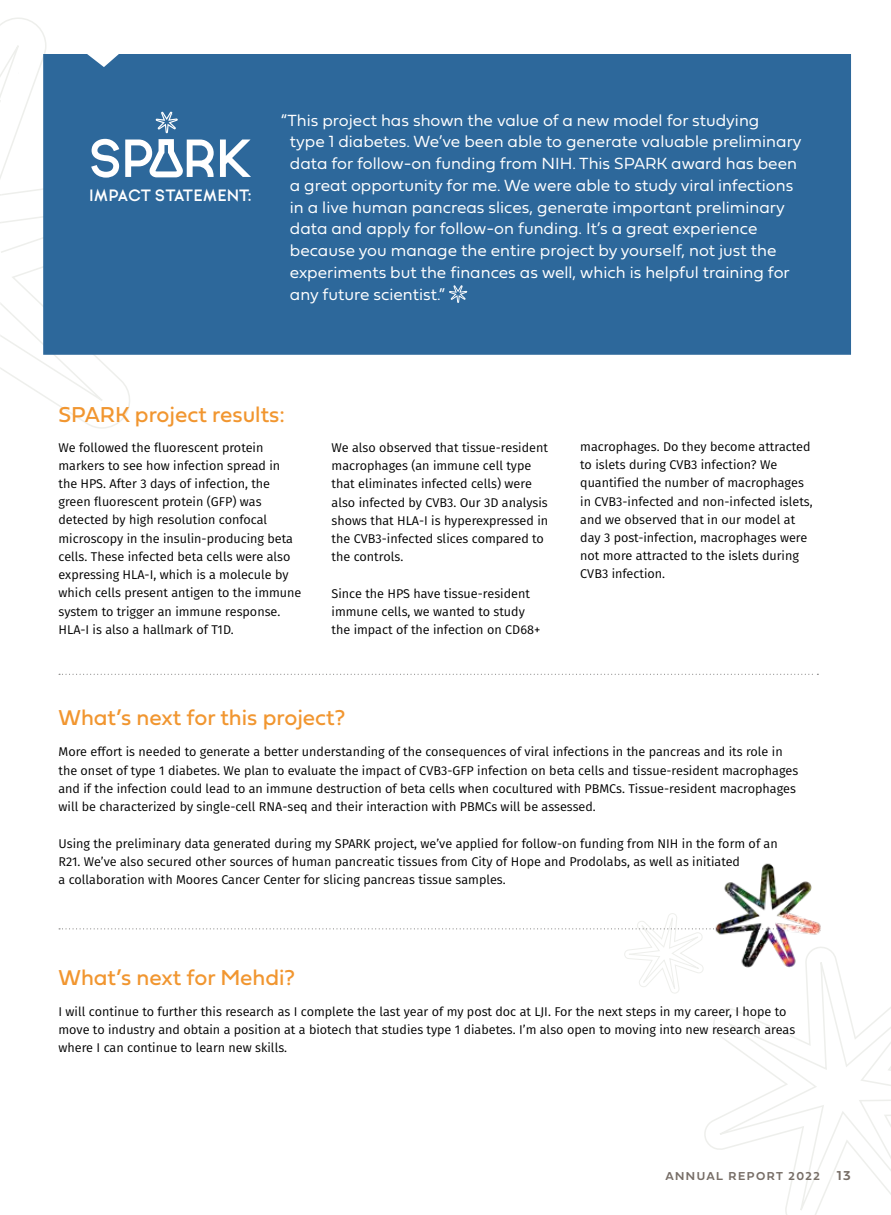
<style>
.page{position:relative;width:891px;height:1215px;background:#fff}
.page>*{position:absolute;margin:0;border:0;box-sizing:border-box;transform-origin:0 0}
.t1{font:22.5px "Fieldwork Geo Regular";color:#f19630}
.t2{font:16.8px/21.8px "Fieldwork Geo Light";color:#fff}
.t3{font:700 15.6px "Ginora Sans";letter-spacing:.03em;color:#fff}
.t4{font:700 13.5px "Fieldwork Hum Demi";color:#776e67}
.t5{font:12.6px/18.1px "Fira Sans";color:#000}
.t6{font:700 12px "Fieldwork Hum Demi";letter-spacing:.12em;color:#776e67}
</style>
<div class="page">
<svg style="left:704px;top:948px;width:187px;height:267px"></svg>
<svg style="left:59px;top:674px;width:759px;height:1px"></svg>
<svg style="left:59px;top:913px;width:746px;height:84px"></svg>
<img style="left:691px;top:863px;width:135px;height:106px">
<div style="left:214px;top:54px;width:637px;height:301px;background:#2d689b"></div>
<svg style="left:220px;top:140px;width:31px;height:37px"></svg>
<svg style="left:0;top:18px;width:214px;height:411px"></svg>
<svg style="left:449px;top:285px;width:18px;height:18px"></svg>
<p class="t3" style="left:89px;top:187px;width:164px">IMPACT STATEMENT:</p>
<p class="t2" style="left:290px;top:108px;width:513px;text-indent:-9px">“This project has shown the value of a new model for studying<br>type 1 diabetes. We’ve been able to generate valuable preliminary data for follow-on funding from NIH. This SPARK award has been a great opportunity for me. We were able to study viral infections in a live human pancreas slices, generate important preliminary data and apply for follow-on funding. It’s a great experience because you manage the entire project by yourself, not just the experiments but the finances as well, which is helpful training for any future scientist.”</p>
<h1 class="t1" style="left:58px;top:397px;width:228px">SPARK project results:</h1>
<p class="t5" style="left:58px;top:438px;width:244px">We followed the fluorescent protein markers to see how infection spread in the HPS. After 3 days of infection, the green fluorescent protein (GFP) was detected by high resolution confocal microscopy in the insulin-producing beta cells. These infected beta cells were also expressing HLA-I, which is a molecule by which cells present antigen to the immune system to trigger an immune response.<br>HLA-I is also a hallmark of T1D.</p>
<p class="t5" style="left:332px;top:438px;width:218px">We also observed that tissue-resident macrophages (an immune cell type that eliminates infected cells) were also infected by CVB3. Our 3D analysis shows that HLA-I is hyperexpressed in the CVB3-infected slices compared to the controls.</p>
<p class="t5" style="left:332px;top:584px;width:210px">Since the HPS have tissue-resident immune cells, we wanted to study the impact of the infection on CD68+</p>
<p class="t5" style="left:580px;top:437px;width:234px">macrophages. Do they become attracted to islets during CVB3 infection? We quantified the number of macrophages in CVB3-infected and non-infected islets, and we observed that in our model at day 3 post-infection, macrophages were not more attracted to the islets during CVB3 infection.</p>
<h1 class="t1" style="left:58px;top:700px;width:288px">What’s next for this project?</h1>
<p class="t5" style="left:58px;top:743px;width:741px">More effort is needed to generate a better understanding of the consequences of viral infections in the pancreas and its role in the onset of type 1 diabetes. We plan to evaluate the impact of CVB3-GFP infection on beta cells and tissue-resident macrophages and if the infection could lead to an immune destruction of beta cells when cocultured with PBMCs. Tissue-resident macrophages will be characterized by single-cell RNA-seq and their interaction with PBMCs will be assessed.</p>
<p class="t5" style="left:58px;top:834px;width:721px">Using the preliminary data generated during my SPARK project, we’ve applied for follow-on funding from NIH in the form of an<br>R21. We’ve also secured other sources of human pancreatic tissues from City of Hope and Prodolabs, as well as initiated<br>a collaboration with Moores Cancer Center for slicing pancreas tissue samples.</p>
<h1 class="t1" style="left:58px;top:959px;width:238px">What’s next for Mehdi?</h1>
<p class="t5" style="left:58px;top:1002px;width:738px">I will continue to further this research as I complete the last year of my post doc at LJI. For the next steps in my career, I hope to move to industry and obtain a position at a biotech that studies type 1 diabetes. I’m also open to moving into new research areas where I can continue to learn new skills.</p>
<p class="t6" style="left:665px;top:1166px;width:156px">ANNUAL REPORT 2022</p>
<p class="t4" style="left:837px;top:1165px;width:16px">13</p>
</div>
